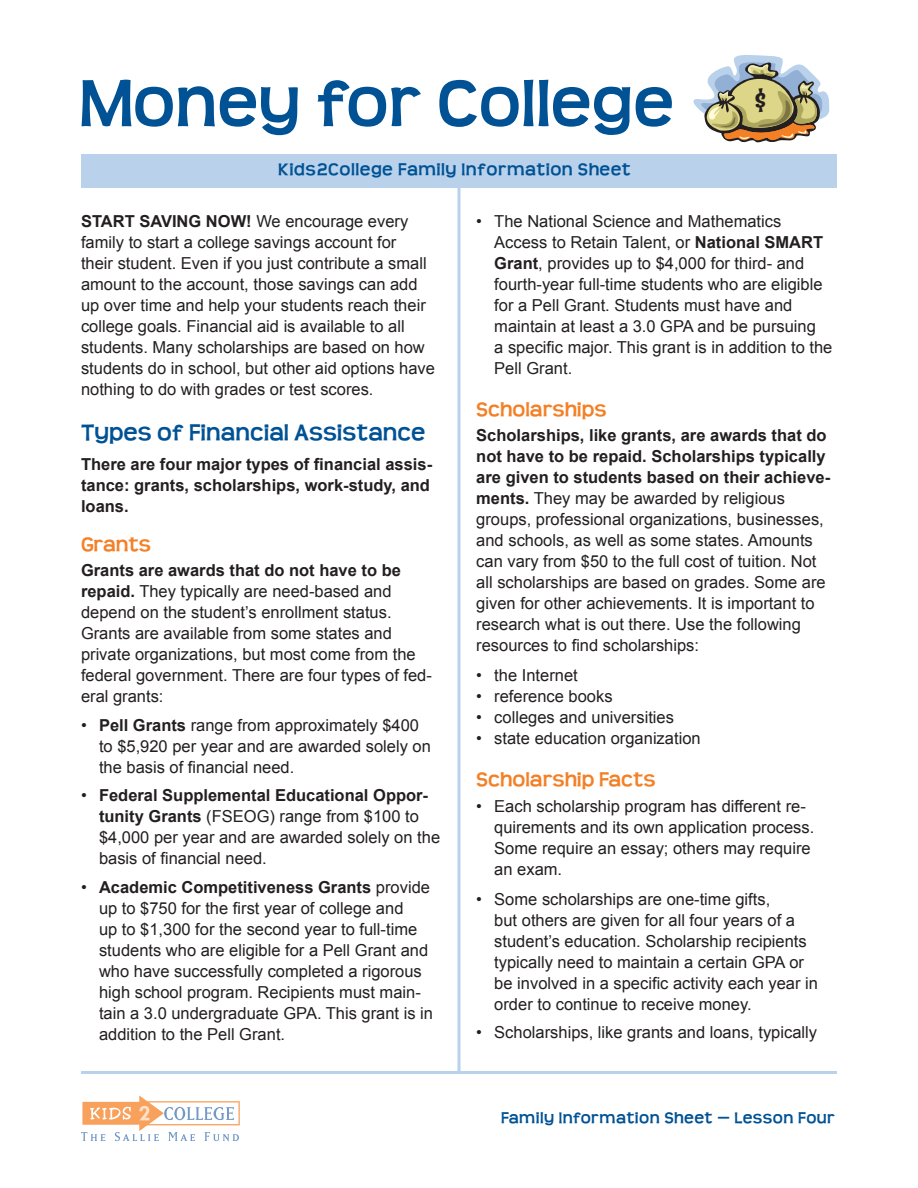
<style>
.page{position:relative;width:918px;height:1188px;background:#fff}
.page>*{position:absolute;margin:0;border:0;box-sizing:border-box;transform-origin:0 0}
.headline_catseye_18{font:700 69px "Teen";color:#005294}
.t1{font:700 26.1px "Catseye";color:#231f20}
.subhead_1p6_16_blue{font:700 24px "Teen";color:#005294}
.subhead_1p3_14_orang{font:700 21px "Teen";color:#f48026}
.headline_catseye_18-2{font:700 18px "Teen";letter-spacing:.025em;color:#005294}
.bullet_1p{font:16.5px/21px "Arial";color:#231f20}
.body_no_indent{font:16.5px/21px "Arial";color:#231f20}
.body_no_indent-2{font:700 16.5px/21px "Arial";color:#231f20}
.t2{font:700 16.5px "Teen";letter-spacing:.025em;color:#005294}
.s1{font-weight:700}
.s2{font-size:22.5px}
</style>
<div class="page">
<svg style="left:81px;top:1096px;width:159px;height:46px"></svg>
<hr style="left:81px;top:1071px;width:756px;height:3px;background:#b9d1ea">
<svg style="left:693px;top:55px;width:137px;height:88px"></svg>
<div style="left:81px;top:155px;width:756px;height:33px;background:#b9d1ea"></div>
<hr style="left:458px;top:184px;width:2px;height:888px;background:#b9d1ea">
<p class="headline_catseye_18" style="left:79px;top:63px;width:597px">Money for College</p>
<p class="t1" style="left:755px;top:81px;width:12px">$</p>
<p class="headline_catseye_18-2" style="left:278px;top:159px;width:354px">Kids2College Family Information Sheet</p>
<p class="body_no_indent" style="left:81px;top:210px;width:356px"><span class="s1">START SAVING NOW!</span> We encourage every family to start a college savings account for<br>their student. Even if you just contribute a small amount to the account, those savings can add up over time and help your students reach their college goals. Financial aid is available to all students. Many scholarships are based on how students do in school, but other aid options have nothing to do with grades or test scores.</p>
<p class="subhead_1p6_16_blue" style="left:81px;top:418px;width:346px">Types of Financial Assistance</p>
<p class="body_no_indent-2" style="left:81px;top:454px;width:353px">There are four major types of financial assis&shy;tance: grants, scholarships, work-study, and loans.</p>
<p class="subhead_1p3_14_orang" style="left:81px;top:532px;width:72px">Grants</p>
<p class="body_no_indent" style="left:81px;top:560px;width:352px"><span class="s1">Grants are awards that do not have to be repaid.</span> They typically are need-based and depend on the student’s enrollment status.<br>Grants are available from some states and private organizations, but most come from the federal government. There are four types of fed&shy;eral grants:</p>
<p class="bullet_1p" style="left:99px;top:714px;width:334px;text-indent:-18px">• <span class="s1">Pell Grants</span> range from approximately $400 to $5,920 per year and are awarded solely on the basis of financial need.</p>
<p class="bullet_1p" style="left:99px;top:785px;width:343px;text-indent:-18px">• <span class="s1">Federal Supplemental Educational Oppor&shy;tunity Grants</span> (FSEOG) range from $100 to $4,000 per year and are awarded solely on the basis of financial need.</p>
<p class="bullet_1p" style="left:99px;top:876px;width:336px;text-indent:-18px">• <span class="s1">Academic Competitiveness Grants</span> provide up to $750 for the first year of college and<br>up to $1,300 for the second year to full-time students who are eligible for a Pell Grant and who have successfully completed a rigorous high school program. Recipients must main&shy;tain a 3.0 undergraduate GPA. This grant is in addition to the Pell Grant.</p>
<p class="bullet_1p" style="left:494px;top:210px;width:340px;text-indent:-18px">• The National Science and Mathematics Access to Retain Talent, or <span class="s1">National SMART Grant</span>, provides up to $4,000 for third- and fourth-year full-time students who are eligible for a Pell Grant. Students must have and maintain at least a 3.0 GPA and be pursuing<br>a specific major. This grant is in addition to the Pell Grant.</p>
<p class="subhead_1p3_14_orang" style="left:476px;top:397px;width:132px">Scholarships</p>
<p class="body_no_indent" style="left:476px;top:425px;width:355px"><span class="s1">Scholarships, like grants, are awards that do not have to be repaid. Scholarships typically are given to students based on their achieve&shy;ments.</span> They may be awarded by religious groups, professional organizations, businesses, and schools, as well as some states. Amounts can vary from $50 to the full cost of tuition. Not all scholarships are based on grades. Some are given for other achievements. It is important to research what is out there. Use the following resources to find scholarships:</p>
<p class="bullet_1p" style="left:476px;top:665px;width:103px">• the Internet</p>
<p class="bullet_1p" style="left:476px;top:686px;width:138px">• reference books</p>
<p class="bullet_1p" style="left:476px;top:707px;width:199px">• colleges and universities</p>
<p class="bullet_1p" style="left:476px;top:728px;width:226px">• state education organization</p>
<p class="subhead_1p3_14_orang" style="left:476px;top:767px;width:181px">Scholarship Facts</p>
<p class="bullet_1p" style="left:494px;top:795px;width:322px;text-indent:-18px">• Each scholarship program has different re&shy;quirements and its own application process.<br>Some require an essay; others may require an exam.</p>
<p class="bullet_1p" style="left:494px;top:888px;width:325px;text-indent:-18px">• Some scholarships are one-time gifts,<br>but others are given for all four years of a student’s education. Scholarship recipients typically need to maintain a certain GPA or be involved in a specific activity each year in order to continue to receive money.</p>
<p class="bullet_1p" style="left:476px;top:1022px;width:342px">• Scholarships, like grants and loans, typically</p>
<p class="t2" style="left:514px;top:1109px;width:324px">Teacher’s Edition — Lesson Four <span class="s2">105</span></p>
<p class="t2" style="left:501px;top:1108px;width:335px">Family Information Sheet — Lesson Four</p>
</div>
